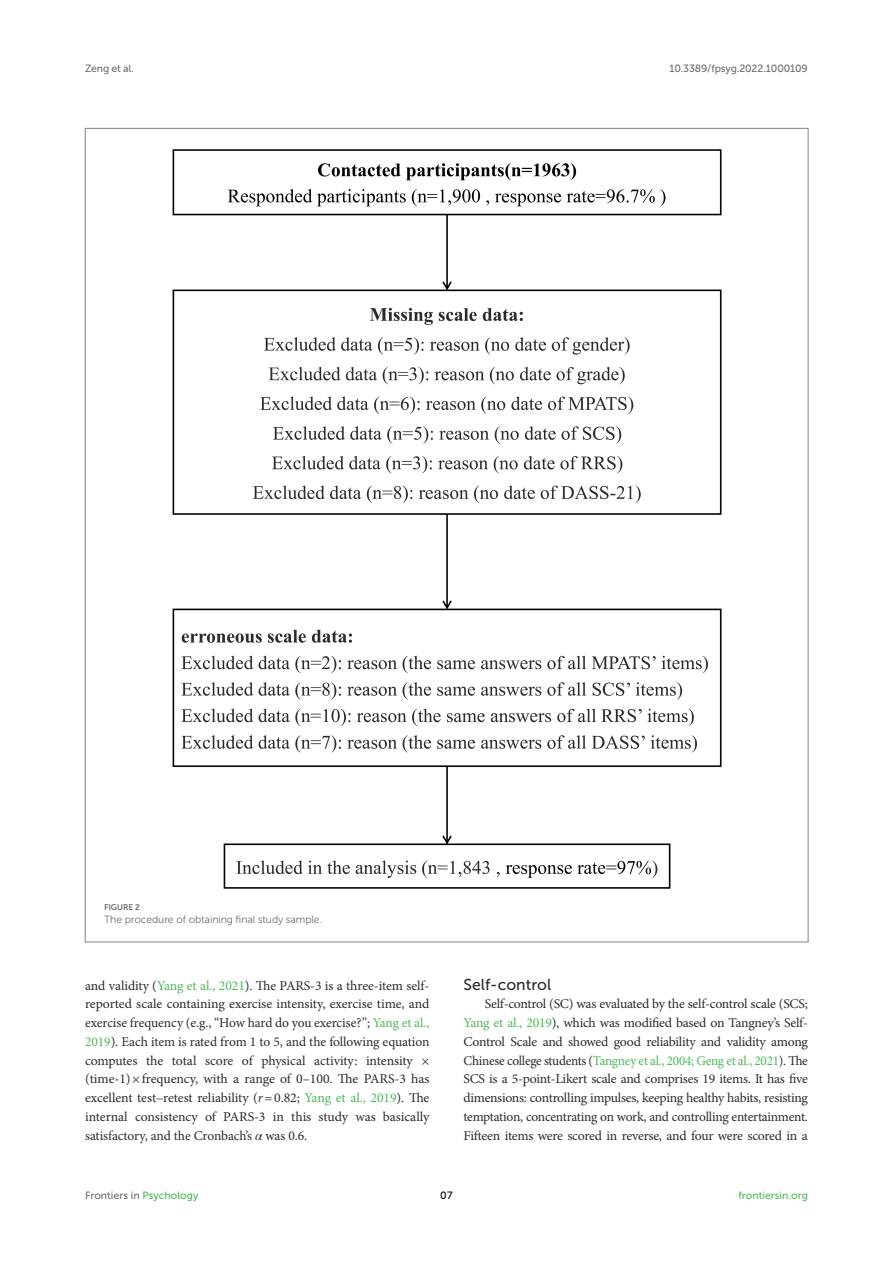
<style>
.page{position:relative;width:893px;height:1263px;background:#fff}
.page>*{position:absolute;margin:0;border:0;box-sizing:border-box;transform-origin:0 0}
.HEAD_3{font:15.75px "Museo Sans 500";color:#2b2b2a}
.TEXT_FLUSH{font:13.5px/18.8px "Minion Pro";letter-spacing:-.015em;color:#2b2b2a;text-align:justify}
.t1{font:10.5px "Museo Sans 500";letter-spacing:-.015em;color:#706f70}
.FIG_HD{font:10.5px "Museo Sans 300";letter-spacing:-.01em;color:#706f70}
.t2{font:10.5px "Museo Sans 500";color:#4eb855}
.t3{font:10.5px "Museo Sans 500";color:#000}
.FIG_HD-2{font:8.25px "Museo Sans 700";letter-spacing:-.01em;color:#706f70}
.s1{color:#4eb855}
.s2{font-style:italic}
.s3{font-family:"STIX General";font-style:italic}
</style>
<div class="page">
<img style="left:172px;top:149px;width:550px;height:740px">
<p class="t1" style="left:85px;top:63px;width:50px">Zeng et al.</p>
<p class="t1" style="left:669px;top:63px;width:140px">10.3389/fpsyg.2022.1000109</p>
<p class="FIG_HD-2" style="left:104px;top:902px;width:37px">FIGURE 2</p>
<p class="FIG_HD" style="left:104px;top:914px;width:220px">The procedure of obtaining final study sample.</p>
<p class="TEXT_FLUSH" style="left:85px;top:976px;width:346px">and validity (<span class="s1">Yang et al., 2021</span>). The PARS-3 is a three-item self&shy;reported scale containing exercise intensity, exercise time, and exercise frequency (e.g., “How hard do you exercise?”; <span class="s1">Yang et al., 2019</span>). Each item is rated from 1 to 5, and the following equation computes the total score of physical activity: intensity × (time-1)×frequency, with a range of 0–100. The PARS-3 has excellent test–retest reliability (<span class="s2">r</span>=0.82; <span class="s1">Yang et al., 2019</span>). The internal consistency of PARS-3 in this study was basically satisfactory, and the Cronbach’s <span class="s3">α</span> was 0.6.</p>
<p class="HEAD_3" style="left:463px;top:975px;width:89px">Self-control</p>
<p class="TEXT_FLUSH" style="left:463px;top:995px;width:346px;text-indent:21px">Self-control (SC) was evaluated by the self-control scale (SCS; <span class="s1">Yang et al., 2019</span>), which was modified based on Tangney’s Self-Control Scale and showed good reliability and validity among Chinese college students (<span class="s1">Tangney et al., 2004; Geng et al., 2021</span>). The SCS is a 5-point-Likert scale and comprises 19 items. It has five dimensions: controlling impulses, keeping healthy habits, resisting temptation, concentrating on work, and controlling entertainment.<br>Fifteen items were scored in reverse, and four were scored in a</p>
<p class="t1" style="left:85px;top:1190px;width:115px">Frontiers in <span class="s1">Psychology</span></p>
<p class="t3" style="left:440px;top:1190px;width:14px">07</p>
<p class="t2" style="left:738px;top:1190px;width:71px">frontiersin.org</p>
</div>
